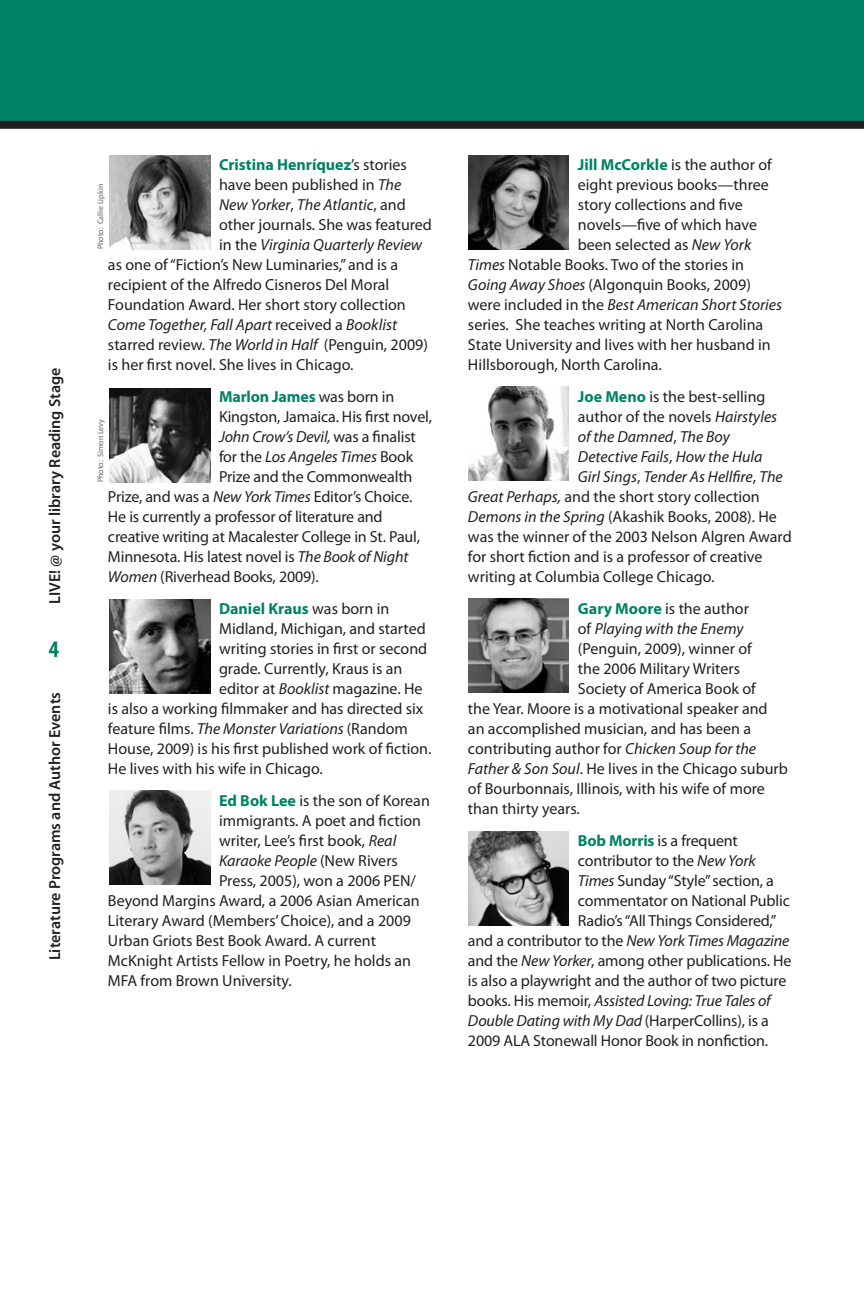
<style>
.page{position:relative;width:864px;height:1296px;background:#fff}
.page>*{position:absolute;margin:0;border:0;box-sizing:border-box;transform-origin:0 0}
.t1{font:700 condensed 24px "Myriad Pro";color:#008265}
.t2{font:16px "Myriad Pro";color:#231f20}
.t3{font:italic 16px "Myriad Pro";color:#231f20}
.t4{font:700 16px "Myriad Pro";color:#008265}
.t5{font:600 16px "Myriad Pro";color:#231f20}
.t6{font:8px "Myriad Pro";color:#636467}
.s1{font-weight:400;color:#231f20}
.s2{font-style:italic}
.s3{font-style:normal}
.s4{font-weight:700;color:#008265}
</style>
<div class="page">
<div style="left:0;top:0;width:864px;height:126px;background:#008265"></div>
<div style="left:0;top:121px;width:864px;height:8px;background:#231f20"></div>
<img style="left:109px;top:156px;width:101px;height:93px">
<img style="left:109px;top:389px;width:101px;height:93px">
<img style="left:109px;top:600px;width:101px;height:93px">
<img style="left:109px;top:791px;width:101px;height:94px">
<img style="left:468px;top:156px;width:101px;height:93px">
<img style="left:468px;top:387px;width:101px;height:94px">
<img style="left:468px;top:599px;width:101px;height:93px">
<img style="left:468px;top:832px;width:101px;height:93px">
<p class="t5" style="left:44px;top:604px;width:238px;rotate:-90deg">LIVE! @ your library Reading Stage</p>
<h1 class="t1" style="left:49px;top:634px;width:12px">4</h1>
<p class="t5" style="left:44px;top:960px;width:270px;rotate:-90deg">Literature Programs and Author Events</p>
<p class="t4" style="left:219px;top:155px;width:189px">Cristina Henríquez<span class="s1">’s stories</span></p>
<p class="t2" style="left:219px;top:175px;width:184px">have been published in <span class="s2">The</span></p>
<p class="t3" style="left:219px;top:195px;width:188px">New Yorker<span class="s3">,</span> The Atlantic<span class="s3">, and</span></p>
<p class="t2" style="left:219px;top:215px;width:214px">other journals. She was featured</p>
<p class="t3" style="left:219px;top:235px;width:205px"><span class="s3">in the</span> Virginia Quarterly Review</p>
<p class="t2" style="left:108px;top:255px;width:292px">as one of “Fiction’s New Luminaries,” and is a</p>
<p class="t2" style="left:108px;top:275px;width:283px">recipient of the Alfredo Cisneros Del Moral</p>
<p class="t2" style="left:108px;top:295px;width:299px">Foundation Award. Her short story collection</p>
<p class="t3" style="left:108px;top:315px;width:291px">Come Together, Fall Apart <span class="s3">received a</span> Booklist</p>
<p class="t2" style="left:108px;top:335px;width:321px">starred review. <span class="s2">The World in Half</span> (Penguin, 2009)</p>
<p class="t2" style="left:108px;top:355px;width:247px">is her first novel. She lives in Chicago.</p>
<p class="t4" style="left:219px;top:387px;width:177px">Marlon James <span class="s1">was born in</span></p>
<p class="t2" style="left:219px;top:407px;width:214px">Kingston, Jamaica. His first novel,</p>
<p class="t3" style="left:219px;top:427px;width:198px">John Crow’s Devil, <span class="s3">was a finalist</span></p>
<p class="t3" style="left:219px;top:447px;width:196px"><span class="s3">for the</span> Los Angeles Times <span class="s3">Book</span></p>
<p class="t2" style="left:219px;top:467px;width:195px">Prize and the Commonwealth</p>
<p class="t2" style="left:108px;top:487px;width:306px">Prize, and was a <span class="s2">New York Times</span> Editor’s Choice.</p>
<p class="t2" style="left:108px;top:507px;width:276px">He is currently a professor of literature and</p>
<p class="t2" style="left:108px;top:527px;width:313px">creative writing at Macalester College in St. Paul,</p>
<p class="t2" style="left:108px;top:547px;width:302px">Minnesota. His latest novel is <span class="s2">The Book of Night</span></p>
<p class="t2" style="left:108px;top:567px;width:212px"><span class="s2">Women</span> (Riverhead Books, 2009).</p>
<p class="t4" style="left:219px;top:599px;width:172px">Daniel Kraus <span class="s1">was born in</span></p>
<p class="t2" style="left:219px;top:619px;width:208px">Midland, Michigan, and started</p>
<p class="t2" style="left:219px;top:639px;width:210px">writing stories in first or second</p>
<p class="t2" style="left:219px;top:659px;width:185px">grade. Currently, Kraus is an</p>
<p class="t2" style="left:219px;top:679px;width:205px">editor at <span class="s2">Booklist</span> magazine. He</p>
<p class="t2" style="left:108px;top:699px;width:317px">is also a working filmmaker and has directed six</p>
<p class="t2" style="left:108px;top:719px;width:301px">feature films. <span class="s2">The Monster Variations</span> (Random</p>
<p class="t2" style="left:108px;top:739px;width:325px">House, 2009) is his first published work of fiction.</p>
<p class="t2" style="left:108px;top:759px;width:216px">He lives with his wife in Chicago.</p>
<p class="t2" style="left:219px;top:791px;width:212px"><span class="s4">Ed Bok Lee</span> is the son of Korean</p>
<p class="t2" style="left:219px;top:811px;width:204px">immigrants. A poet and fiction</p>
<p class="t2" style="left:219px;top:831px;width:179px">writer, Lee’s first book, <span class="s2">Real</span></p>
<p class="t3" style="left:219px;top:851px;width:180px">Karaoke People <span class="s3">(New Rivers</span></p>
<p class="t2" style="left:219px;top:871px;width:199px">Press, 2005), won a 2006 PEN/</p>
<p class="t2" style="left:108px;top:891px;width:313px">Beyond Margins Award, a 2006 Asian American</p>
<p class="t2" style="left:108px;top:911px;width:304px">Literary Award (Members’ Choice), and a 2009</p>
<p class="t2" style="left:108px;top:931px;width:270px">Urban Griots Best Book Award. A current</p>
<p class="t2" style="left:108px;top:951px;width:305px">McKnight Artists Fellow in Poetry, he holds an</p>
<p class="t2" style="left:108px;top:971px;width:185px">MFA from Brown University.</p>
<p class="t6" style="left:96px;top:249px;width:67px;rotate:-90deg">Photo: Callie Lipkin</p>
<p class="t6" style="left:96px;top:482px;width:65px;rotate:-90deg">Photo: Simon Levy</p>
<p class="t2" style="left:578px;top:155px;width:195px"><span class="s4">Jill McCorkle</span> is the author of</p>
<p class="t2" style="left:578px;top:175px;width:192px">eight previous books—three</p>
<p class="t2" style="left:578px;top:195px;width:167px">story collections and five</p>
<p class="t2" style="left:578px;top:215px;width:181px">novels—five of which have</p>
<p class="t2" style="left:578px;top:235px;width:175px">been selected as <span class="s2">New York</span></p>
<p class="t2" style="left:468px;top:255px;width:278px"><span class="s2">Times</span> Notable Books. Two of the stories in</p>
<p class="t2" style="left:468px;top:275px;width:284px"><span class="s2">Going Away Shoes</span> (Algonquin Books, 2009)</p>
<p class="t3" style="left:468px;top:295px;width:316px"><span class="s3">were included in the</span> Best American Short Stories</p>
<p class="t2" style="left:468px;top:315px;width:297px">series. She teaches writing at North Carolina</p>
<p class="t2" style="left:468px;top:335px;width:304px">State University and lives with her husband in</p>
<p class="t2" style="left:468px;top:355px;width:195px">Hillsborough, North Carolina.</p>
<p class="t2" style="left:578px;top:387px;width:189px"><span class="s4">Joe Meno</span> is the best-selling</p>
<p class="t2" style="left:578px;top:407px;width:201px">author of the novels <span class="s2">Hairstyles</span></p>
<p class="t3" style="left:578px;top:427px;width:154px">of the Damned<span class="s3">,</span> The Boy</p>
<p class="t3" style="left:578px;top:447px;width:186px">Detective Fails<span class="s3">,</span> How the Hula</p>
<p class="t3" style="left:578px;top:467px;width:207px">Girl Sings<span class="s3">,</span> Tender As Hellfire<span class="s3">,</span> The</p>
<p class="t2" style="left:468px;top:487px;width:293px"><span class="s2">Great Perhaps,</span> and the short story collection</p>
<p class="t2" style="left:468px;top:507px;width:310px"><span class="s2">Demons in the Spring</span> (Akashik Books, 2008). He</p>
<p class="t2" style="left:468px;top:527px;width:325px">was the winner of the 2003 Nelson Algren Award</p>
<p class="t2" style="left:468px;top:547px;width:296px">for short fiction and is a professor of creative</p>
<p class="t2" style="left:468px;top:567px;width:248px">writing at Columbia College Chicago.</p>
<p class="t2" style="left:578px;top:599px;width:173px"><span class="s4">Gary Moore</span> is the author</p>
<p class="t3" style="left:578px;top:619px;width:167px"><span class="s3">of</span> Playing with the Enemy</p>
<p class="t2" style="left:578px;top:639px;width:176px">(Penguin, 2009), winner of</p>
<p class="t2" style="left:578px;top:659px;width:164px">the 2006 Military Writers</p>
<p class="t2" style="left:578px;top:679px;width:179px">Society of America Book of</p>
<p class="t2" style="left:468px;top:699px;width:301px">the Year. Moore is a motivational speaker and</p>
<p class="t2" style="left:468px;top:719px;width:285px">an accomplished musician, and has been a</p>
<p class="t2" style="left:468px;top:739px;width:290px">contributing author for <span class="s2">Chicken Soup for the</span></p>
<p class="t2" style="left:468px;top:759px;width:322px"><span class="s2">Father &amp; Son Soul</span>. He lives in the Chicago suburb</p>
<p class="t2" style="left:468px;top:779px;width:298px">of Bourbonnais, Illinois, with his wife of more</p>
<p class="t2" style="left:468px;top:799px;width:113px">than thirty years.</p>
<p class="t2" style="left:578px;top:831px;width:162px"><span class="s4">Bob Morris</span> is a frequent</p>
<p class="t2" style="left:578px;top:851px;width:179px">contributor to the <span class="s2">New York</span></p>
<p class="t2" style="left:578px;top:871px;width:198px"><span class="s2">Times</span> Sunday “Style” section, a</p>
<p class="t2" style="left:578px;top:891px;width:213px">commentator on National Public</p>
<p class="t2" style="left:578px;top:911px;width:200px">Radio’s “All Things Considered,”</p>
<p class="t2" style="left:468px;top:931px;width:323px">and a contributor to the <span class="s2">New York Times Magazine</span></p>
<p class="t2" style="left:468px;top:951px;width:325px">and the <span class="s2">New Yorker</span>, among other publications. He</p>
<p class="t2" style="left:468px;top:971px;width:320px">is also a playwright and the author of two picture</p>
<p class="t3" style="left:468px;top:991px;width:304px"><span class="s3">books. His memoir,</span> Assisted Loving: True Tales of</p>
<p class="t3" style="left:468px;top:1011px;width:302px">Double Dating with My Dad <span class="s3">(HarperCollins), is a</span></p>
<p class="t2" style="left:468px;top:1031px;width:302px">2009 ALA Stonewall Honor Book in nonfiction.</p>
</div>
